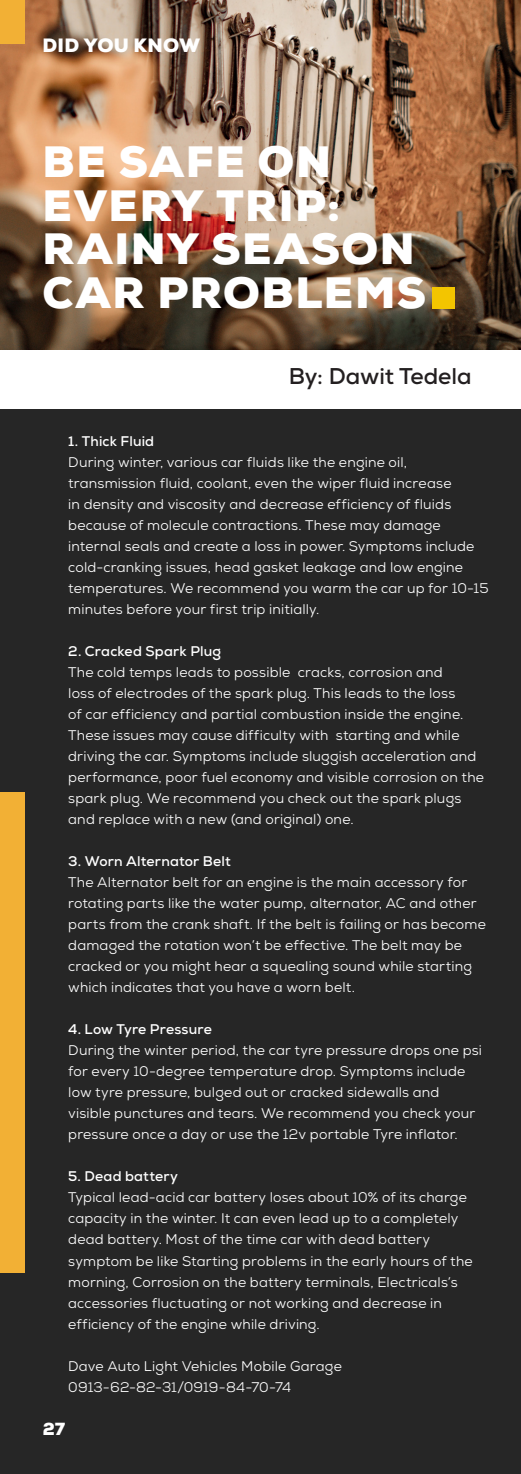
<style>
.page{position:relative;width:521px;height:1474px;background:#fff}
.page>*{position:absolute;margin:0;border:0;box-sizing:border-box;transform-origin:0 0}
.t1{font:122.5px "Mont Heavy DEMO";color:#f3c500}
.t2{font:900 43.75px/43.8px "Nexa";letter-spacing:.035em;color:#fff}
.t3{font:700 22.75px "Nexa";color:#231f20}
.t4{font:900 19.25px "Nexa";letter-spacing:.02em;color:#fff}
.t5{font:900 17.5px "Nexa";color:#fff}
.t6{font:14px/21px "Nexa";letter-spacing:.015em;color:#fff}
.t7{font:700 14px "Nexa";letter-spacing:.015em;color:#fff}
</style>
<div class="page">
<div style="left:0;top:409px;width:521px;height:1064px;background:#262626"></div>
<img style="left:0;top:0;width:521px;height:349px">
<div style="left:0;top:791px;width:25px;height:481px;background:#f2b035"></div>
<div style="left:0;top:0;width:25px;height:43px;background:#f2b035"></div>
<p class="t4" style="left:42px;top:33px;width:159px">DID YOU KNOW</p>
<p class="t2" style="left:43px;top:140px;width:299px">BE SAFE ON<br>EVERY TRIP:</p>
<p class="t2" style="left:43px;top:227px;width:385px">RAINY SEASON<br>CAR PROBLEMS</p>
<p class="t1" style="left:426px;top:196px;width:36px">.</p>
<p class="t3" style="left:289px;top:362px;width:184px">By: Dawit Tedela</p>
<p class="t7" style="left:68px;top:432px;width:87px">1. Thick Fluid</p>
<p class="t6" style="left:68px;top:452px;width:422px">During winter, various car fluids like the engine oil, transmission fluid, coolant, even the wiper fluid increase<br>in density and viscosity and decrease efficiency of fluids because of molecule contractions. These may damage internal seals and create a loss in power. Symptoms include cold-cranking issues, head gasket leakage and low engine temperatures. We recommend you warm the car up for 10-15 minutes before your first trip initially.</p>
<p class="t7" style="left:68px;top:642px;width:154px">2. Cracked Spark Plug</p>
<p class="t6" style="left:68px;top:662px;width:417px">The cold temps leads to possible cracks, corrosion and<br>loss of electrodes of the spark plug. This leads to the loss<br>of car efficiency and partial combustion inside the engine.<br>These issues may cause difficulty with starting and while driving the car. Symptoms include sluggish acceleration and performance, poor fuel economy and visible corrosion on the spark plug. We recommend you check out the spark plugs and replace with a new (and original) one.</p>
<p class="t7" style="left:68px;top:852px;width:164px">3. Worn Alternator Belt</p>
<p class="t6" style="left:68px;top:872px;width:419px">The Alternator belt for an engine is the main accessory for rotating parts like the water pump, alternator, AC and other parts from the crank shaft. If the belt is failing or has become damaged the rotation won’t be effective. The belt may be cracked or you might hear a squealing sound while starting which indicates that you have a worn belt.</p>
<p class="t7" style="left:68px;top:1020px;width:145px">4. Low Tyre Pressure</p>
<p class="t6" style="left:68px;top:1040px;width:415px">During the winter period, the car tyre pressure drops one psi for every 10-degree temperature drop. Symptoms include low tyre pressure, bulged out or cracked sidewalls and visible punctures and tears. We recommend you check your pressure once a day or use the 12v portable Tyre inflator.</p>
<p class="t7" style="left:68px;top:1167px;width:111px">5. Dead battery</p>
<p class="t6" style="left:68px;top:1187px;width:406px">Typical lead-acid car battery loses about 10% of its charge capacity in the winter. It can even lead up to a completely dead battery. Most of the time car with dead battery symptom be like Starting problems in the early hours of the morning, Corrosion on the battery terminals, Electricals’s accessories fluctuating or not working and decrease in efficiency of the engine while driving.</p>
<p class="t6" style="left:68px;top:1355px;width:275px">Dave Auto Light Vehicles Mobile Garage</p>
<p class="t6" style="left:68px;top:1376px;width:224px">0913-62-82-31/0919-84-70-74</p>
<p class="t5" style="left:43px;top:1417px;width:24px">27</p>
</div>
